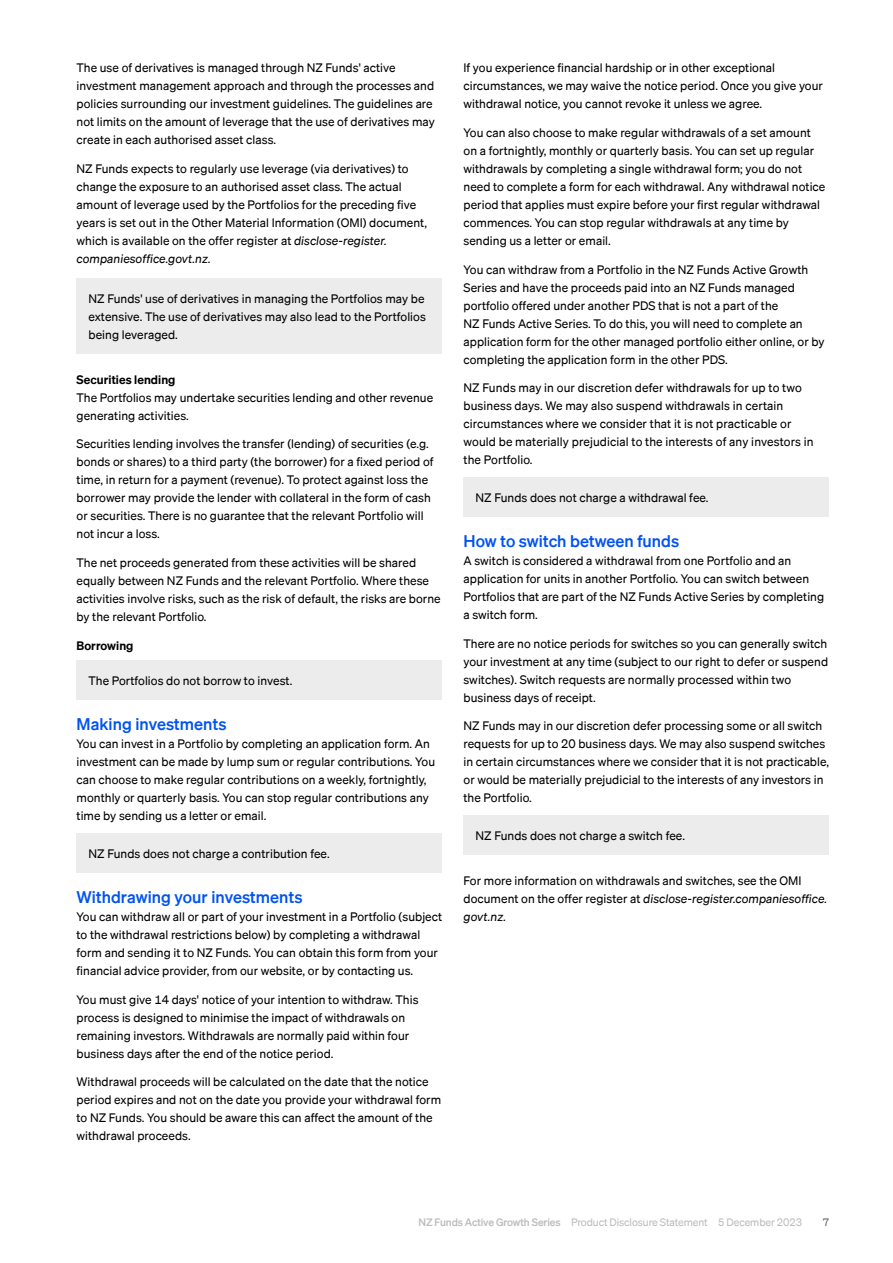
<style>
.page{position:relative;width:893px;height:1263px;background:#fff}
.page>*{position:absolute;margin:0;border:0;box-sizing:border-box;transform-origin:0 0}
.t1{font:500 16.5px "Sons Tab";letter-spacing:.005em;color:#0053f3}
.t2{font:12px/18px "Sons Tab";letter-spacing:.005em;color:#000}
.t3{font:600 12px "Sons Tab";letter-spacing:.005em;color:#000}
.t4{font:10.5px "Sons Tab";letter-spacing:-.01em;color:#bbbcbc}
.t5{font:10.5px "Sons Tab";color:#626261}
.s1{font-style:italic}
.s2{font-weight:500}
</style>
<div class="page">
<div style="left:77px;top:278px;width:365px;height:76px;background:#ececec"></div>
<div style="left:77px;top:661px;width:365px;height:39px;background:#ececec"></div>
<div style="left:77px;top:833px;width:365px;height:40px;background:#ececec"></div>
<div style="left:463px;top:477px;width:366px;height:40px;background:#ececec"></div>
<div style="left:463px;top:815px;width:366px;height:40px;background:#ececec"></div>
<p class="t2" style="left:77px;top:59px;width:360px">The use of derivatives is managed through NZ Funds' active investment management approach and through the processes and policies surrounding our investment guidelines. The guidelines are not limits on the amount of leverage that the use of derivatives may create in each authorised asset class.</p>
<p class="t2" style="left:77px;top:159px;width:352px">NZ Funds expects to regularly use leverage (via derivatives) to change the exposure to an authorised asset class. The actual amount of leverage used by the Portfolios for the preceding five years is set out in the Other Material Information (OMI) document, which is available on the offer register at <span class="s1">disclose-register. companiesoffice.govt.nz.</span></p>
<p class="t2" style="left:89px;top:289px;width:339px;text-align:justify">NZ Funds' use of derivatives in managing the Portfolios may be extensive. The use of derivatives may also lead to the Portfolios being leveraged.</p>
<p class="t3" style="left:77px;top:372px;width:100px">Securities lending</p>
<p class="t2" style="left:77px;top:388px;width:358px">The Portfolios may undertake securities lending and other revenue generating activities.</p>
<p class="t2" style="left:77px;top:435px;width:358px">Securities lending involves the transfer (lending) of securities (e.g. bonds or shares) to a third party (the borrower) for a fixed period of time, in return for a payment (revenue). To protect against loss the borrower may provide the lender with collateral in the form of cash or securities. There is no guarantee that the relevant Portfolio will not incur a loss.</p>
<p class="t2" style="left:77px;top:553px;width:366px">The net proceeds generated from these activities will be shared equally between NZ Funds and the relevant Portfolio. Where these activities involve risks, such as the risk of default, the risks are borne by the relevant Portfolio.</p>
<p class="t3" style="left:77px;top:638px;width:58px">Borrowing</p>
<p class="t2" style="left:89px;top:671px;width:206px">The Portfolios do not borrow to invest.</p>
<h1 class="t1" style="left:77px;top:714px;width:151px">Making investments</h1>
<p class="t2" style="left:77px;top:734px;width:360px">You can invest in a Portfolio by completing an application form. An investment can be made by lump sum or regular contributions. You can choose to make regular contributions on a weekly, fortnightly, monthly or quarterly basis. You can stop regular contributions any time by sending us a letter or email.</p>
<p class="t2" style="left:89px;top:844px;width:243px">NZ Funds does not charge a contribution fee.</p>
<h1 class="t1" style="left:77px;top:886px;width:227px">Withdrawing your investments</h1>
<p class="t2" style="left:77px;top:907px;width:367px">You can withdraw all or part of your investment in a Portfolio (subject to the withdrawal restrictions below) by completing a withdrawal form and sending it to NZ Funds. You can obtain this form from your financial advice provider, from our website, or by contacting us.</p>
<p class="t2" style="left:77px;top:990px;width:343px">You must give 14 days' notice of your intention to withdraw. This process is designed to minimise the impact of withdrawals on remaining investors. Withdrawals are normally paid within four business days after the end of the notice period.</p>
<p class="t2" style="left:77px;top:1072px;width:366px">Withdrawal proceeds will be calculated on the date that the notice period expires and not on the date you provide your withdrawal form to NZ Funds. You should be aware this can affect the amount of the withdrawal proceeds.</p>
<p class="t2" style="left:463px;top:59px;width:361px">If you experience financial hardship or in other exceptional circumstances, we may waive the notice period. Once you give your withdrawal notice, you cannot revoke it unless we agree.</p>
<p class="t2" style="left:463px;top:123px;width:363px">You can also choose to make regular withdrawals of a set amount on a fortnightly, monthly or quarterly basis. You can set up regular withdrawals by completing a single withdrawal form; you do not need to complete a form for each withdrawal. Any withdrawal notice period that applies must expire before your first regular withdrawal commences. You can stop regular withdrawals at any time by sending us a letter or email.</p>
<p class="t2" style="left:463px;top:260px;width:363px">You can withdraw from a Portfolio in the NZ Funds Active Growth Series and have the proceeds paid into an NZ Funds managed portfolio offered under another PDS that is not a part of the<br>NZ Funds Active Series. To do this, you will need to complete an application form for the other managed portfolio either online, or by completing the application form in the other PDS.</p>
<p class="t2" style="left:463px;top:379px;width:352px">NZ Funds may in our discretion defer withdrawals for up to two business days. We may also suspend withdrawals in certain circumstances where we consider that it is not practicable or would be materially prejudicial to the interests of any investors in the Portfolio.</p>
<p class="t2" style="left:475px;top:488px;width:235px">NZ Funds does not charge a withdrawal fee.</p>
<h1 class="t1" style="left:463px;top:530px;width:217px">How to switch between funds</h1>
<p class="t2" style="left:463px;top:551px;width:362px">A switch is considered a withdrawal from one Portfolio and an application for units in another Portfolio. You can switch between Portfolios that are part of the NZ Funds Active Series by completing a switch form.</p>
<p class="t2" style="left:463px;top:634px;width:366px">There are no notice periods for switches so you can generally switch your investment at any time (subject to our right to defer or suspend switches). Switch requests are normally processed within two business days of receipt.</p>
<p class="t2" style="left:463px;top:716px;width:367px">NZ Funds may in our discretion defer processing some or all switch requests for up to 20 business days. We may also suspend switches in certain circumstances where we consider that it is not practicable, or would be materially prejudicial to the interests of any investors in the Portfolio.</p>
<p class="t2" style="left:475px;top:826px;width:211px">NZ Funds does not charge a switch fee.</p>
<p class="t2" style="left:463px;top:871px;width:365px">For more information on withdrawals and switches, see the OMI document on the offer register at <span class="s1">disclose-register.companiesoffice. govt.nz.</span></p>
<p class="t4" style="left:419px;top:1215px;width:385px"><span class="s2">NZ Funds Active Growth Series</span> Product Disclosure Statement 5 December 2023</p>
<p class="t5" style="left:823px;top:1215px;width:8px">7</p>
</div>
